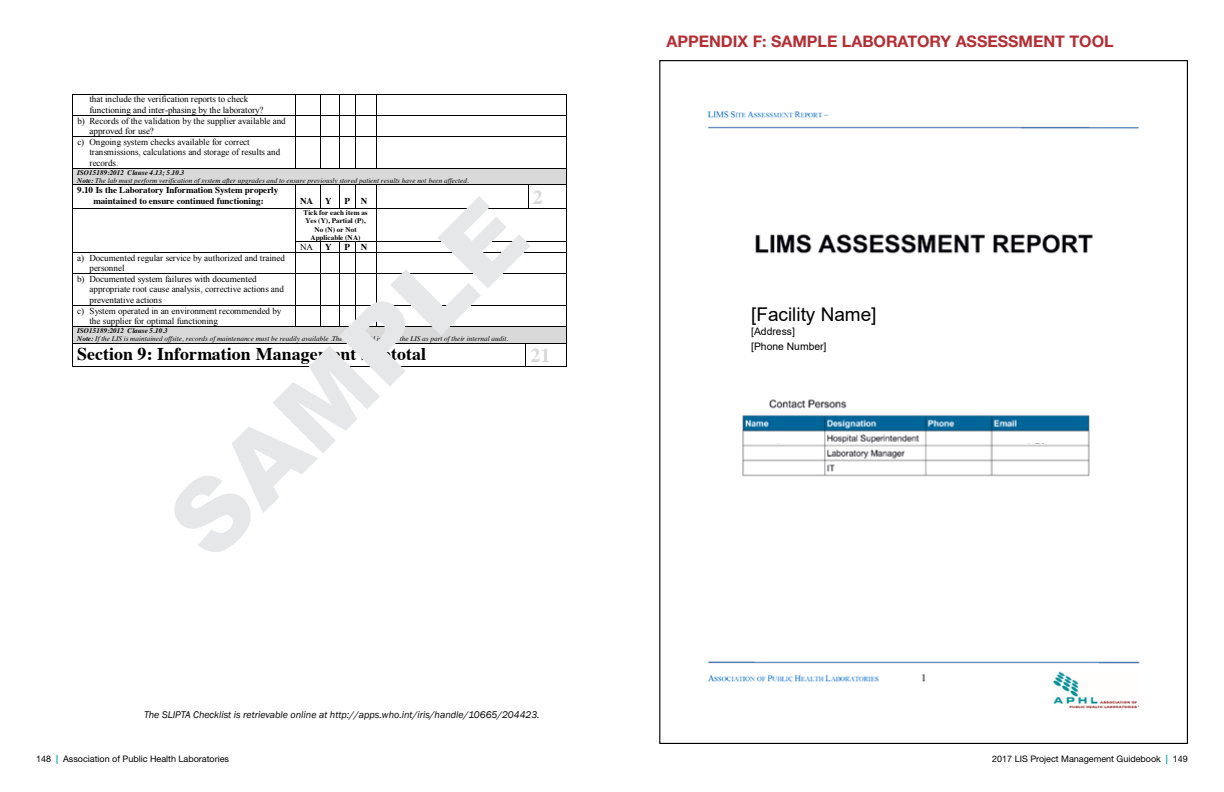
<style>
.page{position:relative;width:1224px;height:792px;background:#fff}
.page>*{position:absolute;margin:0;border:0;box-sizing:border-box;transform-origin:0 0}
.t1{font:900 100px "Arial";color:#e6e7e8}
.t2{font:700 19.9px "Times";color:#d9d9d9}
.t3{font:19px "Arial";color:#000}
.t4{font:700 17.9px "Times";color:#000}
.t5{font:700 16px "Helvetica Neue LT Std";color:#b42e34}
.t6{font:10.8px "Garamond";letter-spacing:-.005em;color:#000}
.t7{font:10.3px/14.7px "Arial";color:#000}
.t8{font:italic 10px "Franklin Gothic";color:#000}
.t9{font:9.1px "Times New Roman";color:#000}
.t10{font:700 9.1px/10.4px "Times";color:#000;text-align:center}
.t11{font:9px "Helvetica Neue LT Std";color:#000}
.t12{font:italic 7.1px/8px "Times";letter-spacing:.01em;color:#000}
.t13{font:700 7.1px/8.3px "Times";letter-spacing:.005em;color:#000;text-align:center}
.s1{font-weight:700}
.s2{font-weight:700;color:#00a0af}
</style>
<div class="page">
<hr style="left:72px;top:94px;width:223px;height:1px;background:#000">
<hr style="left:376px;top:94px;width:190px;height:1px;background:#000">
<hr style="left:72px;top:115px;width:223px;height:1px;background:#000">
<hr style="left:376px;top:115px;width:190px;height:1px;background:#000">
<svg style="left:72px;top:95px;width:1px;height:41px"></svg>
<hr style="left:72px;top:136px;width:223px;height:1px;background:#000">
<svg style="left:295px;top:94px;width:82px;height:43px"></svg>
<hr style="left:376px;top:136px;width:190px;height:1px;background:#000">
<svg style="left:566px;top:94px;width:1px;height:43px"></svg>
<hr style="left:72px;top:137px;width:1px;height:31px;background:#000">
<hr style="left:295px;top:137px;width:1px;height:31px;background:#000">
<hr style="left:320px;top:137px;width:1px;height:31px;background:#000">
<hr style="left:340px;top:137px;width:1px;height:31px;background:#000">
<hr style="left:356px;top:137px;width:1px;height:31px;background:#000">
<hr style="left:376px;top:137px;width:1px;height:31px;background:#000">
<hr style="left:566px;top:137px;width:1px;height:31px;background:#000">
<div style="left:77px;top:168px;width:485px;height:9px;background:#d9d9d9"></div>
<div style="left:77px;top:177px;width:485px;height:8px;background:#d9d9d9"></div>
<hr style="left:72px;top:168px;width:223px;height:1px;background:#000">
<svg style="left:295px;top:168px;width:81px;height:1px"></svg>
<hr style="left:376px;top:168px;width:190px;height:1px;background:#000">
<hr style="left:72px;top:185px;width:223px;height:1px;background:#000">
<hr style="left:376px;top:185px;width:152px;height:1px;background:#000">
<hr style="left:528px;top:185px;width:38px;height:1px;background:#000">
<svg style="left:72px;top:169px;width:1px;height:39px"></svg>
<hr style="left:72px;top:208px;width:223px;height:1px;background:#000">
<svg style="left:295px;top:185px;width:82px;height:24px"></svg>
<hr style="left:376px;top:208px;width:152px;height:1px;background:#000">
<svg style="left:528px;top:186px;width:1px;height:22px"></svg>
<hr style="left:528px;top:208px;width:38px;height:1px;background:#000">
<svg style="left:566px;top:168px;width:1px;height:41px"></svg>
<hr style="left:72px;top:209px;width:1px;height:33px;background:#000">
<hr style="left:295px;top:209px;width:1px;height:33px;background:#000">
<hr style="left:376px;top:209px;width:1px;height:33px;background:#000">
<hr style="left:566px;top:209px;width:1px;height:33px;background:#000">
<hr style="left:376px;top:242px;width:190px;height:1px;background:#000">
<hr style="left:72px;top:252px;width:223px;height:1px;background:#000">
<hr style="left:376px;top:252px;width:190px;height:1px;background:#000">
<svg style="left:72px;top:242px;width:1px;height:32px"></svg>
<hr style="left:72px;top:274px;width:223px;height:1px;background:#000">
<svg style="left:295px;top:242px;width:82px;height:33px"></svg>
<hr style="left:376px;top:274px;width:190px;height:1px;background:#000">
<svg style="left:566px;top:242px;width:1px;height:32px"></svg>
<hr style="left:72px;top:274px;width:1px;height:31px;background:#000">
<hr style="left:295px;top:274px;width:1px;height:31px;background:#000">
<hr style="left:320px;top:274px;width:1px;height:31px;background:#000">
<hr style="left:340px;top:274px;width:1px;height:31px;background:#000">
<hr style="left:356px;top:274px;width:1px;height:31px;background:#000">
<hr style="left:376px;top:274px;width:1px;height:31px;background:#000">
<hr style="left:566px;top:274px;width:1px;height:31px;background:#000">
<hr style="left:72px;top:305px;width:223px;height:1px;background:#000">
<hr style="left:376px;top:305px;width:190px;height:1px;background:#000">
<div style="left:77px;top:327px;width:485px;height:8px;background:#d9d9d9"></div>
<div style="left:77px;top:335px;width:485px;height:8px;background:#d9d9d9"></div>
<hr style="left:72px;top:326px;width:223px;height:1px;background:#000">
<svg style="left:295px;top:305px;width:82px;height:22px"></svg>
<hr style="left:376px;top:326px;width:190px;height:1px;background:#000">
<hr style="left:72px;top:343px;width:454px;height:1px;background:#000">
<hr style="left:526px;top:343px;width:40px;height:1px;background:#000">
<svg style="left:72px;top:306px;width:1px;height:60px"></svg>
<hr style="left:72px;top:366px;width:454px;height:1px;background:#000">
<hr style="left:526px;top:366px;width:40px;height:1px;background:#000">
<svg style="left:566px;top:305px;width:1px;height:62px"></svg>
<img style="left:708px;top:111px;width:432px;height:598px">
<div style="left:768px;top:310px;width:282px;height:47px;background:#fff"></div>
<div style="left:745px;top:434px;width:71px;height:9px;background:#fff"></div>
<div style="left:745px;top:449px;width:71px;height:9px;background:#fff"></div>
<div style="left:745px;top:463px;width:67px;height:8px;background:#fff"></div>
<div style="left:927px;top:434px;width:54px;height:9px;background:#fff"></div>
<div style="left:927px;top:449px;width:54px;height:8px;background:#fff"></div>
<div style="left:927px;top:463px;width:54px;height:8px;background:#fff"></div>
<div style="left:993px;top:434px;width:92px;height:9px;background:#fff"></div>
<div style="left:993px;top:449px;width:88px;height:9px;background:#fff"></div>
<p class="t9" style="left:89px;top:93px;width:160px">that include the verification reports to check</p>
<p class="t9" style="left:89px;top:104px;width:176px">functioning and inter-phasing by the laboratory?</p>
<p class="t9" style="left:77px;top:114px;width:210px">b) Records of the validation by the supplier available and</p>
<p class="t9" style="left:89px;top:125px;width:66px">approved for use?</p>
<p class="t9" style="left:77px;top:136px;width:174px">c) Ongoing system checks available for correct</p>
<p class="t9" style="left:89px;top:146px;width:192px">transmissions, calculations and storage of results and</p>
<p class="t9" style="left:89px;top:156px;width:30px">records.</p>
<p class="t12" style="left:77px;top:168px;width:393px"><span class="s1">ISO15189:2012 Clause 4.13; 5.10.3<br>Note:</span> The lab must perform verification of system after upgrades and to ensure previously stored patient results have not been affected.</p>
<p class="t10" style="left:77px;top:184px;width:203px">9.10 Is the Laboratory Information System properly maintained to ensure continued functioning:</p>
<p class="t10" style="left:300px;top:195px;width:15px">NA</p>
<p class="t10" style="left:325px;top:195px;width:8px">Y</p>
<p class="t10" style="left:344px;top:195px;width:24px">P N</p>
<h2 class="t2" style="left:533px;top:178px;width:11px">2</h2>
<p class="t13" style="left:304px;top:208px;width:66px">Tick for each item as<br>Yes (Y), Partial (P),<br>No (N) or Not<br>Applicable (NA)</p>
<p class="t9" style="left:300px;top:241px;width:15px">NA</p>
<p class="t10" style="left:325px;top:241px;width:8px">Y</p>
<p class="t10" style="left:344px;top:241px;width:24px">P N</p>
<p class="t9" style="left:77px;top:252px;width:209px">a) Documented regular service by authorized and trained</p>
<p class="t9" style="left:89px;top:262px;width:37px">personnel</p>
<p class="t9" style="left:77px;top:273px;width:181px">b) Documented system failures with documented</p>
<p class="t9" style="left:89px;top:283px;width:196px">appropriate root cause analysis, corrective actions and</p>
<p class="t9" style="left:89px;top:294px;width:74px">preventative actions</p>
<p class="t9" style="left:77px;top:304px;width:206px">c) System operated in an environment recommended by</p>
<p class="t9" style="left:89px;top:315px;width:130px">the supplier for optimal functioning</p>
<p class="t12" style="left:77px;top:327px;width:433px"><span class="s1">ISO15189:2012 Clause 5.10.3<br>Note:</span> If the LIS is maintained offsite, records of maintenance must be readily available .The lab should include the LIS as part of their internal audit.</p>
<h3 class="t4" style="left:77px;top:337px;width:351px">Section 9: Information Management Subtotal</h3>
<h2 class="t2" style="left:531px;top:336px;width:21px">21</h2>
<h1 class="t1" style="left:136px;top:488px;width:457px;rotate:-45deg">SAMPLE</h1>
<p class="t6" style="left:437px;top:704px;width:59px">Page <span class="s1">37</span> of <span class="s1">48</span></p>
<p class="t8" style="left:144px;top:708px;width:397px">The SLIPTA Checklist is retrievable online at http://apps.who.int/iris/handle/10665/204423.</p>
<h3 class="t5" style="left:666px;top:32px;width:449px">APPENDIX F: SAMPLE LABORATORY ASSESSMENT TOOL</h3>
<h3 class="t3" style="left:751px;top:301px;width:127px">[Facility Name]</h3>
<p class="t7" style="left:751px;top:324px;width:77px">[Address] [Phone Number]</p>
<p class="t11" style="left:36px;top:754px;width:195px">148 <span class="s2">|</span> Association of Public Health Laboratories</p>
<p class="t11" style="left:992px;top:754px;width:197px">2017 LIS Project Management Guidebook <span class="s2">|</span> 149</p>
</div>
